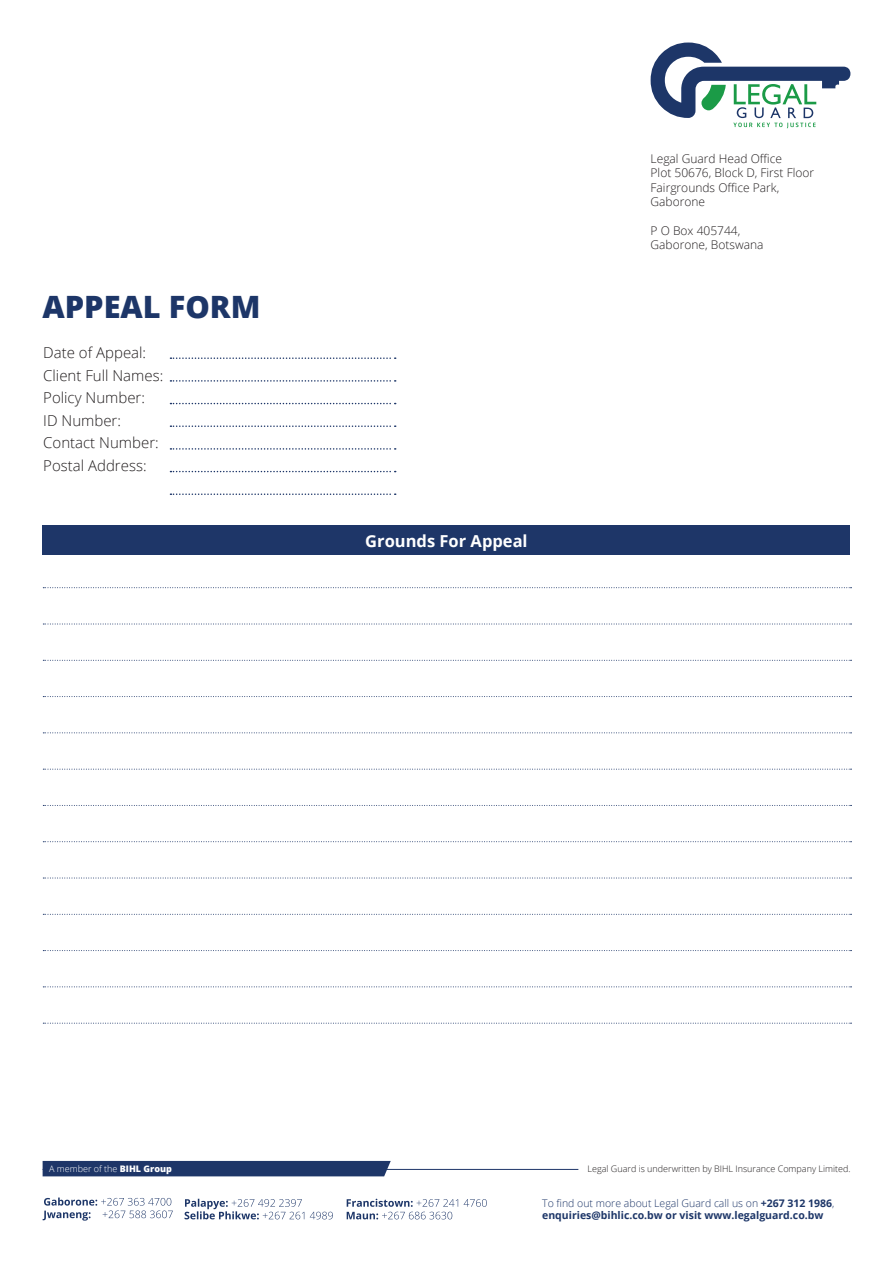
<style>
.page{position:relative;width:893px;height:1263px;background:#fff}
.page>*{position:absolute;margin:0;border:0;box-sizing:border-box;transform-origin:0 0}
.t1{font:800 30.75px "Open Sans";color:#1d3668}
.t2{font:700 16.5px "Open Sans";color:#fff}
.t3{font:300 15px "Open Sans";color:#231f20}
.t4{font:300 12px/14.4px "Open Sans";color:#231f20}
.t5{font:700 10.5px/12.6px "Open Sans";color:#1d3668}
.t6{font:300 9px "Open Sans";color:#231f20}
.t7{font:300 9px "Open Sans";color:#fff}
.s1{font-weight:800}
.s2{font-weight:300}
</style>
<div class="page">
<hr style="left:43px;top:1169px;width:535px;height:1px;background:#1e3668">
<div style="left:43px;top:1161px;width:348px;height:15px;background:#1e3668"></div>
<svg style="left:347px;top:1199px;width:140px;height:20px"></svg>
<svg style="left:185px;top:1199px;width:148px;height:20px"></svg>
<svg style="left:43px;top:1197px;width:130px;height:23px"></svg>
<svg style="left:651px;top:43px;width:199px;height:85px"></svg>
<svg style="left:170px;top:357px;width:226px;height:2px"></svg>
<svg style="left:170px;top:403px;width:226px;height:1px"></svg>
<svg style="left:170px;top:448px;width:226px;height:2px"></svg>
<svg style="left:170px;top:493px;width:226px;height:2px"></svg>
<svg style="left:170px;top:380px;width:226px;height:2px"></svg>
<svg style="left:170px;top:425px;width:226px;height:2px"></svg>
<svg style="left:170px;top:471px;width:226px;height:1px"></svg>
<svg style="left:43px;top:587px;width:808px;height:1px"></svg>
<svg style="left:43px;top:732px;width:808px;height:1px"></svg>
<svg style="left:43px;top:914px;width:808px;height:1px"></svg>
<svg style="left:43px;top:624px;width:808px;height:1px"></svg>
<svg style="left:43px;top:769px;width:808px;height:1px"></svg>
<svg style="left:43px;top:950px;width:808px;height:1px"></svg>
<svg style="left:43px;top:660px;width:808px;height:1px"></svg>
<svg style="left:43px;top:805px;width:808px;height:1px"></svg>
<svg style="left:43px;top:986px;width:808px;height:1px"></svg>
<svg style="left:43px;top:696px;width:808px;height:1px"></svg>
<svg style="left:43px;top:878px;width:808px;height:1px"></svg>
<svg style="left:43px;top:841px;width:808px;height:1px"></svg>
<svg style="left:43px;top:1023px;width:808px;height:1px"></svg>
<div style="left:43px;top:526px;width:807px;height:29px;background:#1e3668"></div>
<p class="t1" style="left:43px;top:284px;width:219px">APPEAL FORM</p>
<p class="t3" style="left:43px;top:342px;width:104px">Date of Appeal:</p>
<p class="t3" style="left:43px;top:365px;width:121px">Client Full Names:</p>
<p class="t3" style="left:43px;top:387px;width:103px">Policy Number:</p>
<p class="t3" style="left:43px;top:410px;width:79px">ID Number:</p>
<p class="t3" style="left:43px;top:432px;width:117px">Contact Number:</p>
<p class="t3" style="left:43px;top:455px;width:105px">Postal Address:</p>
<p class="t2" style="left:365px;top:529px;width:164px">Grounds For Appeal</p>
<p class="t4" style="left:651px;top:151px;width:133px">Legal Guard Head Office</p>
<p class="t4" style="left:651px;top:166px;width:165px">Plot 50676, Block D, First Floor<br>Fairgrounds Office Park,</p>
<p class="t4" style="left:651px;top:194px;width:56px">Gaborone</p>
<p class="t4" style="left:651px;top:223px;width:91px">P O Box 405744,</p>
<p class="t4" style="left:651px;top:238px;width:114px">Gaborone, Botswana</p>
<p class="t7" style="left:49px;top:1163px;width:124px">A member of the <span class="s1">BIHL Group</span></p>
<p class="t6" style="left:587px;top:1163px;width:265px">Legal Guard is underwritten by BIHL Insurance Company Limited.</p>
<p class="t5" style="left:542px;top:1196px;width:294px"><span class="s2">To find out more about Legal Guard call us on</span> +267 312 1986<span class="s2">, </span>enquiries@bihlic.co.bw or visit www.legalguard.co.bw</p>
</div>
